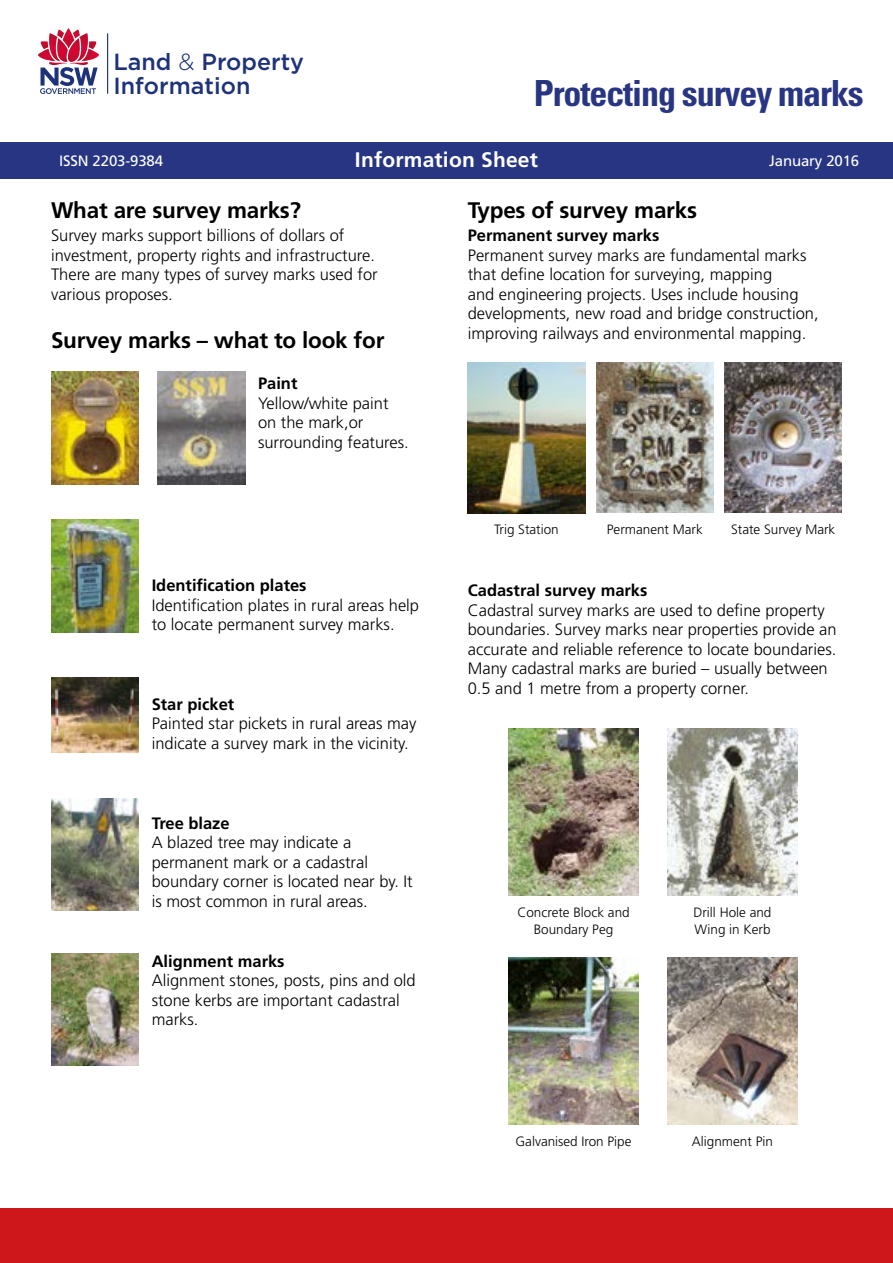
<style>
.page{position:relative;width:893px;height:1263px;background:#fff}
.page>*{position:absolute;margin:0;border:0;box-sizing:border-box;transform-origin:0 0}
.t1{font:700 condensed 36px "Univers";letter-spacing:-.03em;color:#283583}
.t2{font:500 23.25px/23.2px "Gotham";color:#1d3278}
.t3{font:700 22.5px "Frutiger";letter-spacing:-.01em;color:#000}
.t4{font:700 21px "Frutiger";letter-spacing:.01em;color:#fff}
.t5{font:300 16.5px/19.5px "Frutiger";color:#000}
.t6{font:700 16.5px "Frutiger";color:#000}
.t7{font:15px "Frutiger";letter-spacing:-.01em;color:#fff}
.t8{font:300 13.5px/16.6px "Frutiger";color:#000;text-align:center}
.t9{font:300 13.5px "Frutiger LT";color:#000}
.s1{font-weight:300}
</style>
<div class="page">
<div style="left:0;top:142px;width:893px;height:36px;background:#283583"></div>
<svg style="left:38px;top:28px;width:61px;height:66px"></svg>
<hr style="left:107px;top:33px;width:1px;height:61px;background:#1d3278">
<div style="left:0;top:1209px;width:893px;height:54px;background:#cd171a"></div>
<img style="left:468px;top:363px;width:117px;height:150px">
<img style="left:596px;top:363px;width:117px;height:150px">
<img style="left:725px;top:363px;width:117px;height:150px">
<img style="left:508px;top:729px;width:131px;height:166px">
<img style="left:667px;top:729px;width:131px;height:166px">
<img style="left:508px;top:957px;width:131px;height:167px">
<img style="left:667px;top:957px;width:131px;height:167px">
<img style="left:51px;top:677px;width:88px;height:76px">
<img style="left:51px;top:953px;width:88px;height:113px">
<img style="left:51px;top:520px;width:88px;height:112px">
<img style="left:51px;top:798px;width:88px;height:112px">
<img style="left:157px;top:372px;width:88px;height:112px">
<img style="left:51px;top:372px;width:88px;height:112px">
<h2 class="t2" style="left:113px;top:50px;width:192px">Land <span class="s1">&amp;</span> Property<br>Information</h2>
<h1 class="t1" style="left:534px;top:71px;width:332px">Protecting survey marks</h1>
<p class="t7" style="left:59px;top:152px;width:105px">ISSN 2203-9384</p>
<p class="t4" style="left:355px;top:148px;width:185px">Information Sheet</p>
<p class="t7" style="left:769px;top:152px;width:92px">January 2016</p>
<h3 class="t3" style="left:51px;top:197px;width:251px">What are survey marks?</h3>
<p class="t5" style="left:51px;top:226px;width:328px">Survey marks support billions of dollars of investment, property rights and infrastructure.<br>There are many types of survey marks used for various proposes.</p>
<h3 class="t3" style="left:51px;top:327px;width:335px">Survey marks – what to look for</h3>
<p class="t6" style="left:258px;top:374px;width:41px">Paint</p>
<p class="t5" style="left:258px;top:393px;width:152px">Yellow/white paint on the mark,or surrounding features.</p>
<p class="t6" style="left:152px;top:576px;width:156px">Identification plates</p>
<p class="t5" style="left:152px;top:595px;width:269px">Identification plates in rural areas help to locate permanent survey marks.</p>
<p class="t6" style="left:152px;top:694px;width:84px">Star picket</p>
<p class="t5" style="left:152px;top:714px;width:266px">Painted star pickets in rural areas may indicate a survey mark in the vicinity.</p>
<p class="t6" style="left:152px;top:813px;width:79px">Tree blaze</p>
<p class="t5" style="left:152px;top:833px;width:262px">A blazed tree may indicate a permanent mark or a cadastral boundary corner is located near by. It is most common in rural areas.</p>
<p class="t6" style="left:152px;top:951px;width:134px">Alignment marks</p>
<p class="t5" style="left:152px;top:971px;width:266px">Alignment stones, posts, pins and old stone kerbs are important cadastral marks.</p>
<h3 class="t3" style="left:468px;top:197px;width:231px">Types of survey marks</h3>
<p class="t6" style="left:468px;top:226px;width:193px">Permanent survey marks</p>
<p class="t5" style="left:468px;top:246px;width:352px">Permanent survey marks are fundamental marks that define location for surveying, mapping<br>and engineering projects. Uses include housing developments, new road and bridge construction, improving railways and environmental mapping.</p>
<p class="t9" style="left:494px;top:521px;width:66px">Trig Station</p>
<p class="t8" style="left:607px;top:521px;width:97px">Permanent Mark</p>
<p class="t8" style="left:731px;top:521px;width:106px">State Survey Mark</p>
<p class="t6" style="left:468px;top:581px;width:181px">Cadastral survey marks</p>
<p class="t5" style="left:468px;top:601px;width:370px">Cadastral survey marks are used to define property boundaries. Survey marks near properties provide an accurate and reliable reference to locate boundaries.<br>Many cadastral marks are buried – usually between 0.5 and 1 metre from a property corner.</p>
<p class="t8" style="left:517px;top:905px;width:114px">Concrete Block and<br>Boundary Peg</p>
<p class="t8" style="left:693px;top:905px;width:80px;text-align:left">Drill Hole and<br>Wing in Kerb</p>
<p class="t8" style="left:515px;top:1133px;width:118px">Galvanised Iron Pipe</p>
<p class="t8" style="left:692px;top:1133px;width:83px">Alignment Pin</p>
</div>
